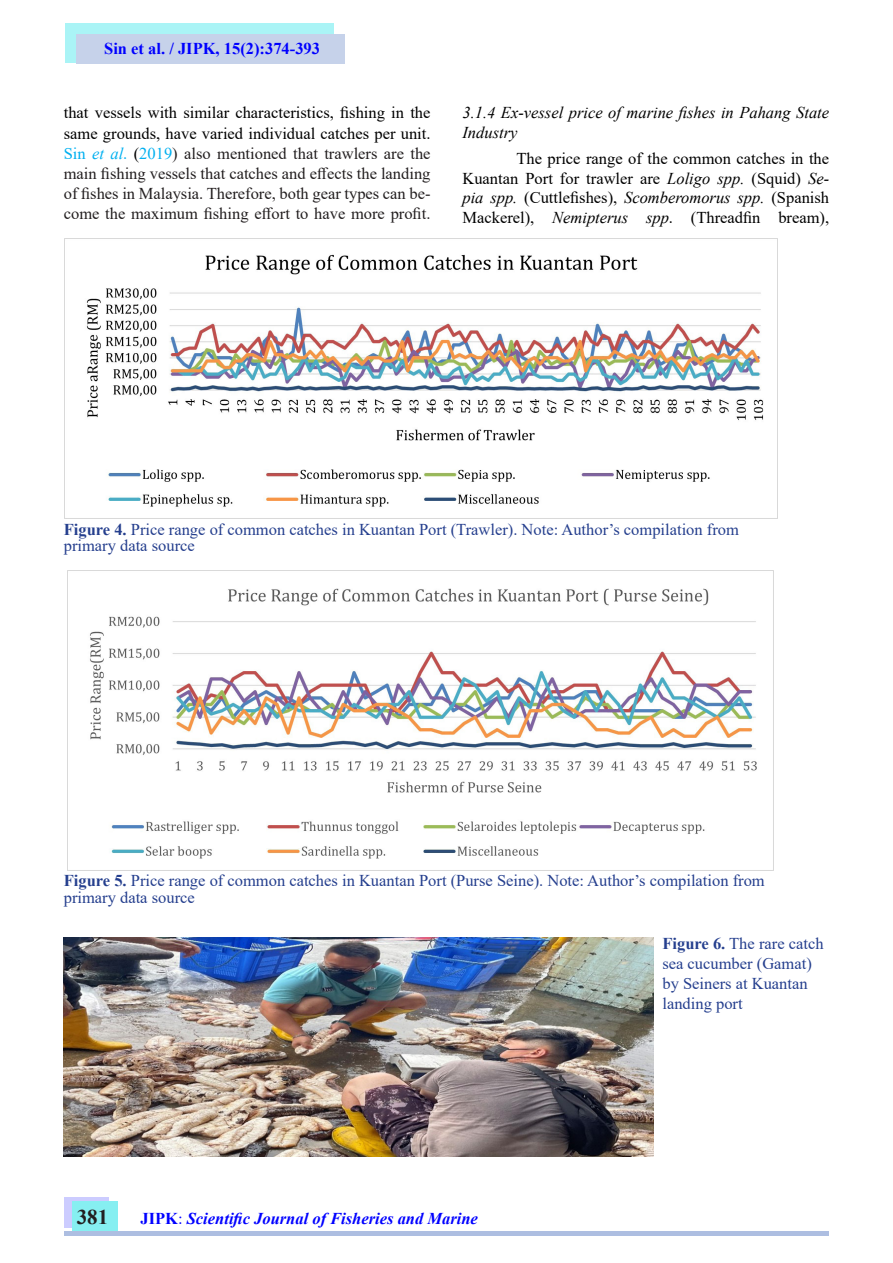
<style>
.page{position:relative;width:893px;height:1263px;background:#fff}
.page>*{position:absolute;margin:0;border:0;box-sizing:border-box;transform-origin:0 0}
.t1{font:700 21px "Times New Roman";color:#231f20}
.t2{font:16.5px/19.8px "Times New Roman";color:#253f8e}
.No_Spacing{font:16.5px/19.8px "Times New Roman";color:#000}
.No_Spacing-2{font:16.5px/19.8px "Times New Roman";color:#231f20;text-align:justify}
.No_Spacing-3{font:italic 16.5px/19.8px "Times New Roman";color:#000}
.t3{font:italic 700 16.5px "Times New Roman";color:#00f}
.t4{font:700 16.5px "Times New Roman";color:#00f}
.s1{color:#00b0f0}
.s2{font-style:italic;color:#00b0f0}
.s3{color:#000}
.s4{font-style:italic}
.s5{font-weight:700}
.s6{font-style:normal}
.s7{font-weight:400;font-style:normal}
</style>
<div class="page">
<div style="left:65px;top:23px;width:268px;height:40px;background:#aaf4f6"></div>
<div style="left:76px;top:35px;width:268px;height:29px;background:#c6d2ea"></div>
<div style="left:64px;top:1197px;width:45px;height:30px;background:#ccf"></div>
<div style="left:73px;top:1201px;width:45px;height:29px;background:#86eff1"></div>
<div style="left:64px;top:1231px;width:765px;height:5px;background:#adbee1"></div>
<img style="left:65px;top:239px;width:713px;height:280px">
<img style="left:67px;top:570px;width:706px;height:301px">
<img style="left:64px;top:938px;width:589px;height:219px">
<p class="t4" style="left:104px;top:37px;width:217px">Sin et al. / JIPK, 15(2):374-393</p>
<p class="No_Spacing" style="left:64px;top:101px;width:368px;line-height:21.6px">that vessels with similar characteristics, fishing in the same grounds, have varied individual catches per unit.</p>
<p class="No_Spacing-2" style="left:64px;top:143px;width:368px"><span class="s1">Sin</span> <span class="s2">et al</span><span class="s1">.</span> <span class="s3">(</span><span class="s1">2019</span>) also mentioned that trawlers are the main fishing vessels that catches and effects the landing of fishes in Malaysia. Therefore, both gear types can be&shy;come the maximum fishing effort to have more profit.</p>
<p class="No_Spacing-3" style="left:462px;top:102px;width:368px">3.1.4 Ex-vessel price of marine fishes in Pahang State<br>Industry</p>
<p class="No_Spacing" style="left:462px;top:148px;width:368px;text-align:justify;text-indent:54px">The price range of the common catches in the Kuantan Port for trawler are <span class="s4">Loligo spp.</span> (Squid) <span class="s4">Se&shy;pia spp.</span> (Cuttlefishes), <span class="s4">Scomberomorus spp.</span> (Spanish Mackerel), <span class="s4">Nemipterus spp</span>. (Threadfin bream),</p>
<p class="t2" style="left:64px;top:520px;width:677px;line-height:16.5px"><span class="s5">Figure 4.</span> Price range of common catches in Kuantan Port (Trawler). Note: Author’s compilation from primary data source</p>
<p class="t2" style="left:64px;top:872px;width:702px;line-height:16.5px"><span class="s5">Figure 5.</span> Price range of common catches in Kuantan Port (Purse Seine). Note: Author’s compilation from primary data source</p>
<p class="t2" style="left:662px;top:933px;width:163px"><span class="s5">Figure 6.</span> The rare catch sea cucumber (Gamat) by Seiners at Kuantan landing port</p>
<p class="t1" style="left:77px;top:1202px;width:33px">381</p>
<p class="t3" style="left:141px;top:1207px;width:339px"><span class="s6">JIPK</span><span class="s7">:</span> Scientific Journal of Fisheries and Marine</p>
</div>
